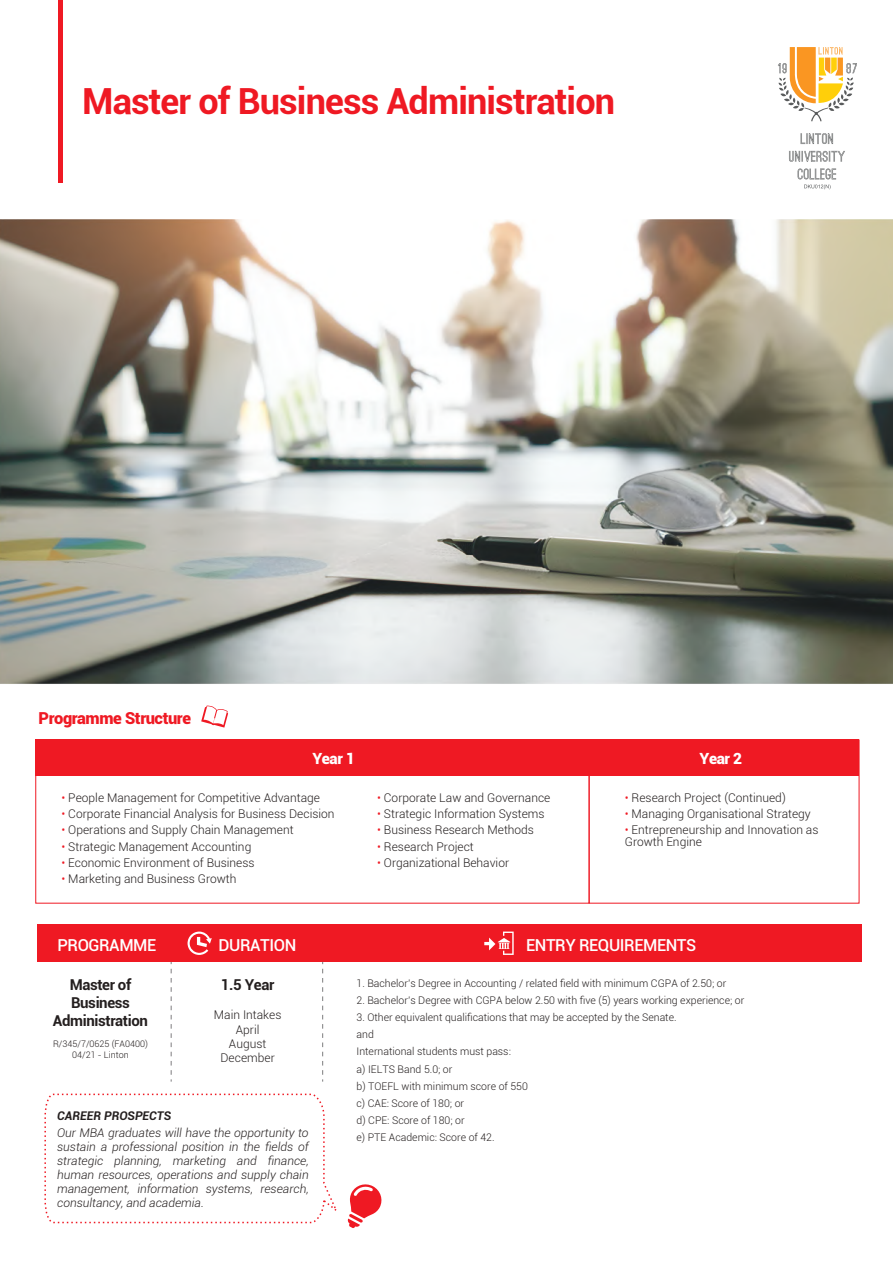
<style>
.page{position:relative;width:893px;height:1263px;background:#fff}
.page>*{position:absolute;margin:0;border:0;box-sizing:border-box;transform-origin:0 0}
.t1{font:700 36px "Roboto";letter-spacing:-.025em;color:#ef1923}
.t2{font:500 16.5px "Roboto";letter-spacing:-.025em;color:#fff}
.t3{font:900 16.5px "Roboto";letter-spacing:-.025em;color:#ef1923}
.t4{font:900 15.45px "Roboto";letter-spacing:-.03em;color:#fff}
.t5{font:700 15px/18px "Roboto";letter-spacing:-.025em;color:#241f1f;text-align:center}
.t6{font:300 12px/14.4px "Roboto";color:#241f1f;text-align:center}
.t7{font:italic 300 12px/14.1px "Roboto";color:#241f1f;text-align:justify}
.t8{font:italic 700 12px "Roboto";color:#241f1f}
.t9{font:300 10.5px/17.1px "Roboto";color:#241f1f}
.t10{font:300 9px/10.8px "Roboto";color:#241f1f;text-align:center}
.s1{color:#ef1923}
</style>
<div class="page">
<div style="left:37px;top:925px;width:825px;height:37px;background:#ef1923"></div>
<svg style="left:171px;top:962px;width:1px;height:119px"></svg>
<svg style="left:322px;top:962px;width:1px;height:119px"></svg>
<svg style="left:484px;top:931px;width:30px;height:24px"></svg>
<svg style="left:188px;top:931px;width:24px;height:24px"></svg>
<svg style="left:44px;top:1093px;width:293px;height:131px"></svg>
<svg style="left:347px;top:1184px;width:35px;height:44px"></svg>
<svg style="left:201px;top:718px;width:26px;height:10px"></svg>
<div style="left:36px;top:739px;width:553px;height:37px;background:#ef1923"></div>
<div style="left:35px;top:739px;width:554px;height:164px;border:1px solid #ef1923"></div>
<div style="left:589px;top:739px;width:270px;height:37px;background:#ef1923"></div>
<div style="left:589px;top:740px;width:270px;height:163px;border:1px solid #ef1923"></div>
<div style="left:58px;top:0;width:5px;height:183px;background:#ef1923"></div>
<img style="left:0;top:133px;width:893px;height:585px">
<svg style="left:801px;top:133px;width:32px;height:11px"></svg>
<svg style="left:789px;top:151px;width:56px;height:11px"></svg>
<svg style="left:778px;top:47px;width:79px;height:75px"></svg>
<svg style="left:798px;top:169px;width:38px;height:20px"></svg>
<h1 class="t1" style="left:82px;top:76px;width:534px">Master of Business Administration</h1>
<h2 class="t3" style="left:39px;top:706px;width:154px">Programme Structure</h2>
<p class="t4" style="left:312px;top:748px;width:44px">Year 1</p>
<p class="t6" style="left:62px;top:790px;width:260px"><span class="s1">•</span> People Management for Competitive Advantage</p>
<p class="t6" style="left:62px;top:806px;width:275px"><span class="s1">•</span> Corporate Financial Analysis for Business Decision</p>
<p class="t6" style="left:62px;top:822px;width:234px"><span class="s1">•</span> Operations and Supply Chain Management</p>
<p class="t6" style="left:62px;top:839px;width:191px"><span class="s1">•</span> Strategic Management Accounting</p>
<p class="t6" style="left:62px;top:855px;width:195px"><span class="s1">•</span> Economic Environment of Business</p>
<p class="t6" style="left:62px;top:871px;width:176px"><span class="s1">•</span> Marketing and Business Growth</p>
<p class="t6" style="left:377px;top:790px;width:175px"><span class="s1">•</span> Corporate Law and Governance</p>
<p class="t6" style="left:377px;top:806px;width:169px"><span class="s1">•</span> Strategic Information Systems</p>
<p class="t6" style="left:377px;top:822px;width:158px"><span class="s1">•</span> Business Research Methods</p>
<p class="t6" style="left:377px;top:839px;width:98px"><span class="s1">•</span> Research Project</p>
<p class="t6" style="left:377px;top:855px;width:133px"><span class="s1">•</span> Organizational Behavior</p>
<p class="t4" style="left:700px;top:748px;width:44px">Year 2</p>
<p class="t4" style="left:692px;top:749px;width:44px">Year 3</p>
<p class="t6" style="left:625px;top:790px;width:163px"><span class="s1">•</span> Research Project (Continued)</p>
<p class="t6" style="left:625px;top:806px;width:188px"><span class="s1">•</span> Managing Organisational Strategy</p>
<p class="t6" style="left:625px;top:824px;width:195px;line-height:12px;text-align:left"><span class="s1">•</span> Entrepreneurship and Innovation as<br>Growth Engine</p>
<h2 class="t2" style="left:57px;top:933px;width:100px">PROGRAMME</h2>
<h2 class="t2" style="left:219px;top:933px;width:79px">DURATION</h2>
<h2 class="t2" style="left:526px;top:933px;width:172px">ENTRY REQUIREMENTS</h2>
<p class="t5" style="left:53px;top:975px;width:97px">Master of<br>Business<br>Administration</p>
<p class="t10" style="left:53px;top:1038px;width:96px">R/345/7/0625 (FA0400)<br>04/21 - Linton</p>
<p class="t9" style="left:357px;top:974px;width:371px">1. Bachelor’s Degree in Accounting / related field with minimum CGPA of 2.50; or</p>
<p class="t9" style="left:357px;top:991px;width:389px">2. Bachelor’s Degree with CGPA below 2.50 with five (5) years working experience; or</p>
<p class="t9" style="left:357px;top:1008px;width:322px">3. Other equivalent qualifications that may be accepted by the Senate. and<br>International students must pass:<br>a) IELTS Band 5.0; or<br>b) TOEFL with minimum score of 550<br>c) CAE: Score of 180; or<br>d) CPE: Score of 180; or<br>e) PTE Academic: Score of 42.</p>
<p class="t5" style="left:221px;top:975px;width:55px">1.5 Year</p>
<p class="t6" style="left:214px;top:1007px;width:69px">Main Intakes<br>April<br>August<br>December</p>
<p class="t8" style="left:57px;top:1107px;width:116px">CAREER PROSPECTS</p>
<p class="t7" style="left:57px;top:1125px;width:253px">Our MBA graduates will have the opportunity to sustain a professional position in the fields of strategic planning, marketing and finance, human resources, operations and supply chain management, information systems, research, consultancy, and academia.</p>
</div>
